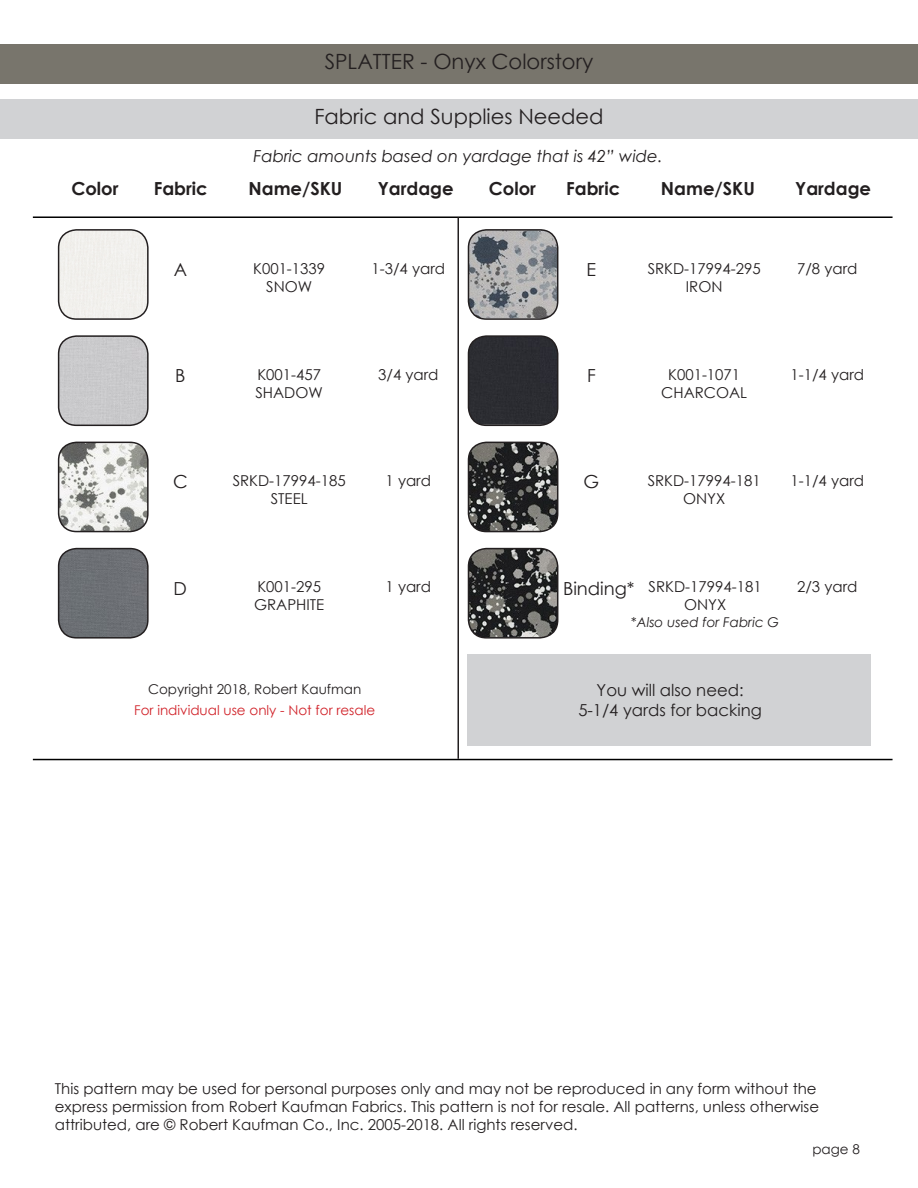
<style>
.page{position:relative;width:918px;height:1188px;background:#fff}
.page>*{position:absolute;margin:0;border:0;box-sizing:border-box;transform-origin:0 0}
.t1{font:21px "Century Gothic";color:#231f20}
.t2{font:700 18px "Century Gothic";color:#231f20}
.t3{font:18px "Century Gothic";color:#231f20}
.t4{font:italic 16.5px "Century Gothic";color:#231f20}
.t5{font:16.5px "Century Gothic";color:#231f20}
.t6{font:15px/18px "Century Gothic";color:#231f20;text-align:center}
.t7{font:13.5px "Century Gothic";color:#d1232a}
.t8{font:13.5px "Century Gothic";color:#231f20}
.t9{font:italic 13.5px "Century Gothic";color:#231f20}
</style>
<div class="page">
<div style="left:0;top:99px;width:918px;height:40px;background:#d1d2d4"></div>
<div style="left:0;top:44px;width:918px;height:40px;background:#78756c"></div>
<img style="left:468px;top:230px;width:90px;height:88px">
<div style="left:468px;top:229px;width:90px;height:91px;border:2px solid #231f20;border-radius:18px"></div>
<div style="left:468px;top:336px;width:90px;height:89px;background:#2c2c32"></div>
<div style="left:468px;top:335px;width:90px;height:91px;border:2px solid #231f20;border-radius:18px"></div>
<img style="left:468px;top:442px;width:90px;height:89px">
<div style="left:468px;top:442px;width:90px;height:90px;border:2px solid #231f20;border-radius:18px"></div>
<img style="left:468px;top:549px;width:90px;height:88px">
<div style="left:468px;top:548px;width:90px;height:91px;border:2px solid #231f20;border-radius:18px"></div>
<hr style="left:33px;top:216px;width:860px;height:2px;background:#000">
<hr style="left:33px;top:759px;width:860px;height:1px;background:#000">
<hr style="left:458px;top:217px;width:1px;height:542px;background:#231f20">
<div style="left:59px;top:230px;width:87px;height:89px;background:#f1f0ed"></div>
<div style="left:58px;top:229px;width:91px;height:91px;border:2px solid #231f20;border-radius:18px"></div>
<div style="left:59px;top:338px;width:89px;height:87px;background:#c9c9cb"></div>
<div style="left:58px;top:335px;width:91px;height:91px;border:2px solid #231f20;border-radius:18px"></div>
<img style="left:59px;top:442px;width:89px;height:90px">
<div style="left:58px;top:442px;width:91px;height:90px;border:2px solid #231f20;border-radius:18px"></div>
<div style="left:59px;top:549px;width:87px;height:89px;background:#6d7075"></div>
<div style="left:58px;top:548px;width:91px;height:91px;border:2px solid #231f20;border-radius:18px"></div>
<div style="left:467px;top:654px;width:404px;height:91px;background:#d1d2d4"></div>
<p class="t1" style="left:325px;top:47px;width:270px">SPLATTER - Onyx Colorstory</p>
<p class="t1" style="left:314px;top:102px;width:291px">Fabric and Supplies Needed</p>
<p class="t4" style="left:253px;top:144px;width:411px">Fabric amounts based on yardage that is 42” wide.</p>
<p class="t2" style="left:71px;top:175px;width:49px">Color</p>
<p class="t2" style="left:154px;top:175px;width:56px">Fabric</p>
<p class="t2" style="left:248px;top:175px;width:95px">Name/SKU</p>
<p class="t2" style="left:378px;top:175px;width:77px">Yardage</p>
<p class="t2" style="left:489px;top:175px;width:49px">Color</p>
<p class="t2" style="left:566px;top:175px;width:55px">Fabric</p>
<p class="t2" style="left:661px;top:175px;width:95px">Name/SKU</p>
<p class="t2" style="left:795px;top:175px;width:77px">Yardage</p>
<p class="t3" style="left:174px;top:257px;width:15px">A</p>
<p class="t6" style="left:253px;top:259px;width:74px">K001-1339</p>
<p class="t6" style="left:266px;top:277px;width:48px">SNOW</p>
<p class="t6" style="left:371px;top:259px;width:75px">1-3/4 yard</p>
<p class="t3" style="left:587px;top:257px;width:11px">E</p>
<p class="t6" style="left:648px;top:259px;width:115px">SRKD-17994-295</p>
<p class="t6" style="left:686px;top:277px;width:38px">IRON</p>
<p class="t6" style="left:797px;top:259px;width:62px">7/8 yard</p>
<p class="t3" style="left:175px;top:363px;width:12px">B</p>
<p class="t6" style="left:257px;top:365px;width:65px">K001-457</p>
<p class="t6" style="left:256px;top:383px;width:69px">SHADOW</p>
<p class="t6" style="left:378px;top:365px;width:62px">3/4 yard</p>
<p class="t3" style="left:587px;top:363px;width:10px">F</p>
<p class="t6" style="left:661px;top:365px;width:87px">K001-1071<br>CHARCOAL</p>
<p class="t6" style="left:790px;top:365px;width:75px">1-1/4 yard</p>
<p class="t3" style="left:173px;top:469px;width:16px">C</p>
<p class="t6" style="left:233px;top:472px;width:115px">SRKD-17994-185<br>STEEL</p>
<p class="t6" style="left:386px;top:472px;width:47px">1 yard</p>
<p class="t3" style="left:584px;top:469px;width:17px">G</p>
<p class="t6" style="left:648px;top:472px;width:115px">SRKD-17994-181</p>
<p class="t6" style="left:683px;top:490px;width:44px">ONYX</p>
<p class="t6" style="left:790px;top:472px;width:75px">1-1/4 yard</p>
<p class="t3" style="left:174px;top:576px;width:15px">D</p>
<p class="t6" style="left:257px;top:578px;width:65px">K001-295</p>
<p class="t6" style="left:254px;top:596px;width:72px">GRAPHITE</p>
<p class="t6" style="left:386px;top:578px;width:47px">1 yard</p>
<p class="t3" style="left:563px;top:576px;width:73px">Binding*</p>
<p class="t6" style="left:649px;top:578px;width:115px">SRKD-17994-181</p>
<p class="t6" style="left:684px;top:596px;width:44px">ONYX</p>
<p class="t9" style="left:631px;top:612px;width:150px">*Also used for Fabric G</p>
<p class="t6" style="left:797px;top:578px;width:62px">2/3 yard</p>
<p class="t8" style="left:148px;top:680px;width:215px">Copyright 2018, Robert Kaufman</p>
<p class="t7" style="left:134px;top:701px;width:243px">For individual use only - Not for resale</p>
<p class="t5" style="left:597px;top:678px;width:149px">You will also need:</p>
<p class="t5" style="left:578px;top:698px;width:185px">5-1/4 yards for backing</p>
<p class="t6" style="left:55px;top:1079px;width:766px;text-align:left">This pattern may be used for personal purposes only and may not be reproduced in any form without the express permission from Robert Kaufman Fabrics. This pattern is not for resale. All patterns, unless otherwise attributed, are © Robert Kaufman Co., Inc. 2005-2018. All rights reserved.</p>
<p class="t8" style="left:812px;top:1140px;width:49px">page 8</p>
</div>
